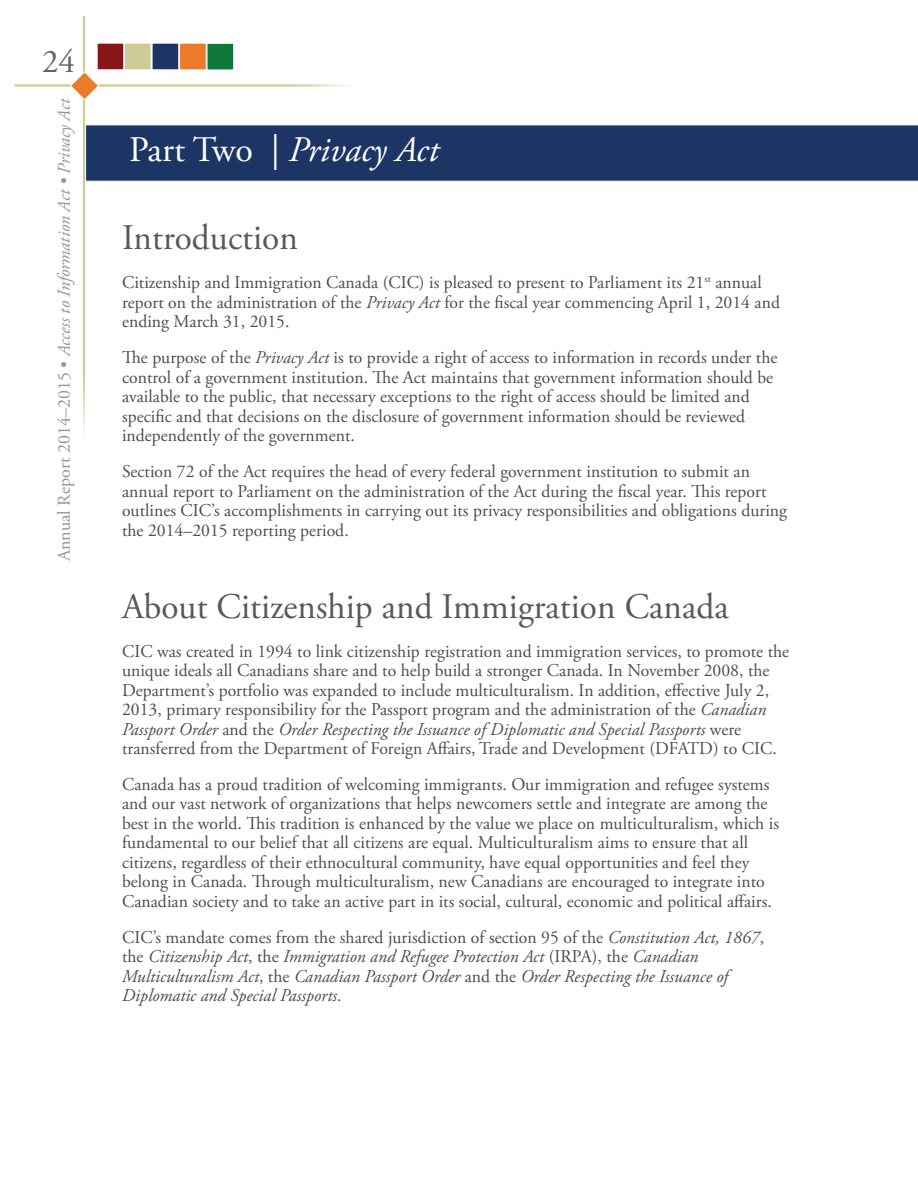
<style>
.page{position:relative;width:918px;height:1188px;background:#fff}
.page>*{position:absolute;margin:0;border:0;box-sizing:border-box;transform-origin:0 0}
.t1{font:36px "Adobe Garamond Pro";color:#58595b}
.t2{font:italic 36px "Adobe Garamond Pro";color:#fff}
.t3{font:33px "Adobe Garamond Pro";color:#636466}
.t4{font:18px/19.5px "Adobe Garamond Pro";color:#4d4d4f}
.t5{font:italic 18px/19.5px "Adobe Garamond Pro";color:#4d4d4f}
.t6{font:italic 18px "Adobe Garamond Pro";color:#939598}
.s1{font-style:normal}
.s2{font-style:italic}
</style>
<div class="page">
<div style="left:97px;top:43px;width:27px;height:27px;background:#871619"></div>
<div style="left:124px;top:43px;width:27px;height:27px;background:#cbcc98;border:1px solid #fff"></div>
<div style="left:152px;top:43px;width:27px;height:27px;background:#1c3564"></div>
<div style="left:179px;top:43px;width:28px;height:27px;background:#eb7b28;border:1px solid #fff"></div>
<div style="left:207px;top:43px;width:27px;height:27px;background:#0e773c;border:1px solid #fff"></div>
<div style="left:86px;top:125px;width:832px;height:57px;background:#1c3564"></div>
<svg style="left:14px;top:84px;width:334px;height:3px"></svg>
<svg style="left:83px;top:16px;width:3px;height:417px"></svg>
<svg style="left:69px;top:70px;width:31px;height:31px"></svg>
<h2 class="t3" style="left:42px;top:42px;width:34px">24</h2>
<p class="t6" style="left:53px;top:561px;width:465px;rotate:-90deg"><span class="s1">Annual Report 2014–2015 •</span> Access to Information Act • Privacy Act</p>
<h1 class="t2" style="left:129px;top:128px;width:311px"><span class="s1">Part Two |</span> Privacy Act</h1>
<h1 class="t1" style="left:122px;top:216px;width:177px">Introduction</h1>
<p class="t4" style="left:122px;top:274px;width:659px">Citizenship and Immigration Canada (CIC) is pleased to present to Parliament its 21<sup>st</sup> annual report on the administration of the <span class="s2">Privacy Act</span> for the fiscal year commencing April 1, 2014 and ending March 31, 2015.</p>
<p class="t4" style="left:122px;top:349px;width:657px">The purpose of the <span class="s2">Privacy Act</span> is to provide a right of access to information in records under the control of a government institution. The Act maintains that government information should be available to the public, that necessary exceptions to the right of access should be limited and specific and that decisions on the disclosure of government information should be reviewed independently of the government.</p>
<p class="t4" style="left:122px;top:462px;width:667px">Section 72 of the Act requires the head of every federal government institution to submit an annual report to Parliament on the administration of the Act during the fiscal year. This report outlines CIC’s accomplishments in carrying out its privacy responsibilities and obligations during the 2014–2015 reporting period.</p>
<h1 class="t1" style="left:122px;top:585px;width:608px">About Citizenship and Immigration Canada</h1>
<p class="t4" style="left:122px;top:642px;width:669px">CIC was created in 1994 to link citizenship registration and immigration services, to promote the unique ideals all Canadians share and to help build a stronger Canada. In November 2008, the Department’s portfolio was expanded to include multiculturalism. In addition, effective July 2, 2013, primary responsibility for the Passport program and the administration of the <span class="s2">Canadian Passport Order</span> and the <span class="s2">Order Respecting the Issuance of Diplomatic and Special Passports</span> were transferred from the Department of Foreign Affairs, Trade and Development (DFATD) to CIC.</p>
<p class="t4" style="left:122px;top:775px;width:658px">Canada has a proud tradition of welcoming immigrants. Our immigration and refugee systems and our vast network of organizations that helps newcomers settle and integrate are among the best in the world. This tradition is enhanced by the value we place on multiculturalism, which is fundamental to our belief that all citizens are equal. Multiculturalism aims to ensure that all citizens, regardless of their ethnocultural community, have equal opportunities and feel they belong in Canada. Through multiculturalism, new Canadians are encouraged to integrate into Canadian society and to take an active part in its social, cultural, economic and political affairs.</p>
<p class="t5" style="left:122px;top:928px;width:644px"><span class="s1">CIC’s mandate comes from the shared jurisdiction of section 95 of the</span> Constitution Act, 1867<span class="s1">, the</span> Citizenship Act<span class="s1">, the</span> Immigration and Refugee Protection Act <span class="s1">(IRPA), the</span> Canadian Multiculturalism Act<span class="s1">, the</span> Canadian Passport Order <span class="s1">and the</span> Order Respecting the Issuance of Diplomatic and Special Passports<span class="s1">.</span></p>
</div>
